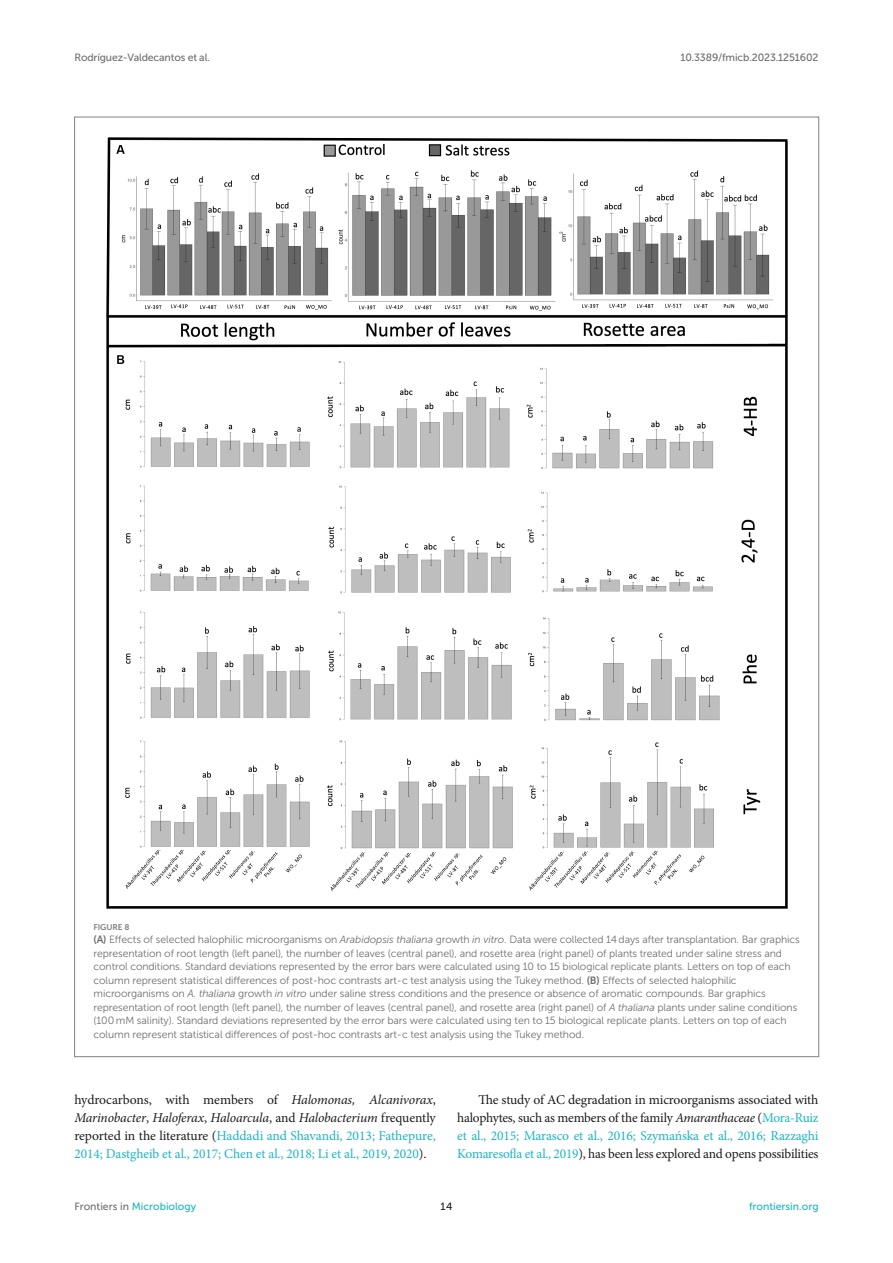
<style>
.page{position:relative;width:893px;height:1263px;background:#fff}
.page>*{position:absolute;margin:0;border:0;box-sizing:border-box;transform-origin:0 0}
.TEXT{font:13.5px/18px "Minion Pro";letter-spacing:-.015em;color:#1b1c1b;text-align:justify}
.TEXT-2{font:13.5px/18px "Minion Pro";letter-spacing:-.005em;color:#1db5c3;text-align:justify}
.FIG_LEG{font:10.5px/13.5px "Museo Sans 300";letter-spacing:-.01em;color:#706f70}
.t1{font:10.5px "Museo Sans 500";letter-spacing:-.015em;color:#706f70}
.t2{font:10.5px "Museo Sans 500";color:#1db5c3}
.t3{font:10.5px "Museo Sans 500";color:#1b1c1b}
.FIG_HD{font:8.25px "Museo Sans 700";letter-spacing:-.01em;color:#7e7f7f}
.s1{font-family:"Museo Sans 700"}
.s2{font-style:italic}
.s3{color:#1b1c1b}
.s4{font-style:italic;color:#1b1c1b}
.s5{color:#1db5c3}
.s6{color:#706f70}
</style>
<div class="page">
<img style="left:106px;top:137px;width:682px;height:772px">
<p class="t1" style="left:74px;top:51px;width:137px">Rodríguez-Valdecantos et al.</p>
<p class="t1" style="left:680px;top:51px;width:140px">10.3389/fmicb.2023.1251602</p>
<p class="FIG_HD" style="left:94px;top:922px;width:37px">FIGURE 8</p>
<p class="FIG_LEG" style="left:94px;top:933px;width:708px"><span class="s1">(A)</span> Effects of selected halophilic microorganisms on <span class="s2">Arabidopsis thaliana</span> growth <span class="s2">in vitro</span>. Data were collected 14 days after transplantation. Bar graphics representation of root length (left panel), the number of leaves (central panel), and rosette area (right panel) of plants treated under saline stress and control conditions. Standard deviations represented by the error bars were calculated using 10 to 15 biological replicate plants. Letters on top of each column represent statistical differences of post-hoc contrasts art-c test analysis using the Tukey method. <span class="s1">(B)</span> Effects of selected halophilic microorganisms on <span class="s2">A. thaliana</span> growth <span class="s2">in vitro</span> under saline stress conditions and the presence or absence of aromatic compounds. Bar graphics representation of root length (left panel), the number of leaves (central panel), and rosette area (right panel) of <span class="s2">A thaliana</span> plants under saline conditions (100 mM salinity). Standard deviations represented by the error bars were calculated using ten to 15 biological replicate plants. Letters on top of each column represent statistical differences of post-hoc contrasts art-c test analysis using the Tukey method.</p>
<p class="TEXT-2" style="left:74px;top:1091px;width:363px"><span class="s3">hydrocarbons, with members of</span> <span class="s4">Halomonas, Alcanivorax</span><span class="s3">, </span><span class="s4">Marinobacter</span><span class="s3">,</span> <span class="s4">Haloferax</span><span class="s3">,</span> <span class="s4">Haloarcula</span><span class="s3">, and</span> <span class="s4">Halobacterium</span> <span class="s3">frequently reported in the literature (</span>Haddadi and Shavandi, 2013; Fathepure, 2014; Dastgheib et al., 2017; Chen et al., 2018; Li et al., 2019, 2020<span class="s3">).</span></p>
<p class="TEXT" style="left:457px;top:1091px;width:363px;text-indent:21px">The study of AC degradation in microorganisms associated with halophytes, such as members of the family <span class="s2">Amaranthaceae</span> (<span class="s5">Mora-Ruiz et al., 2015; Marasco et al., 2016; Szymańska et al., 2016; Razzaghi Komaresofla et al., 2019</span>), has been less explored and opens possibilities</p>
<p class="t2" style="left:74px;top:1200px;width:123px"><span class="s6">Frontiers in</span> Microbiology</p>
<p class="t3" style="left:441px;top:1200px;width:13px">14</p>
<p class="t2" style="left:749px;top:1200px;width:71px">frontiersin.org</p>
</div>
